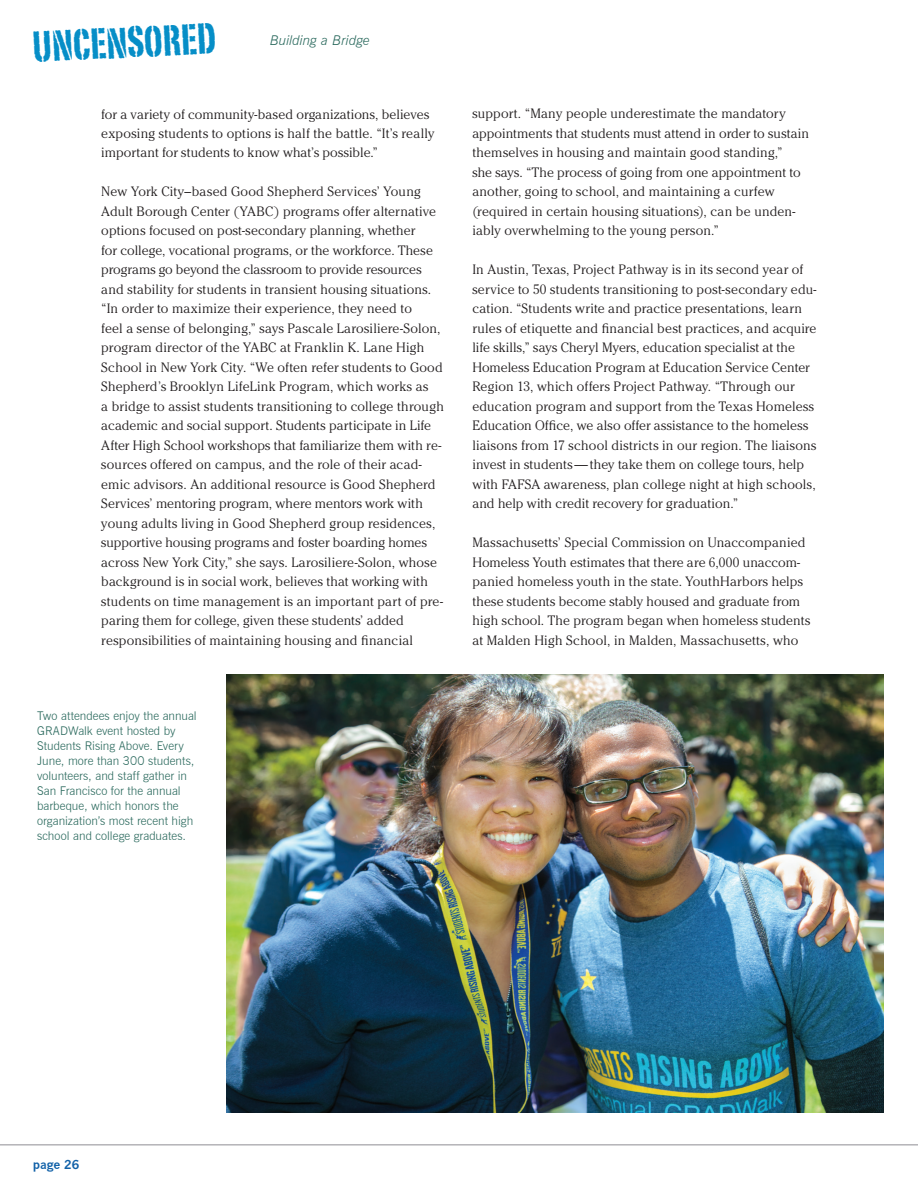
<style>
.page{position:relative;width:918px;height:1188px;background:#fff}
.page>*{position:absolute;margin:0;border:0;box-sizing:border-box;transform-origin:0 0}
.t1{font:42.6px "Portago ITC Std";color:#068ec7}
.t2{font:300 13.5px/19.5px "Cheltenham Std";letter-spacing:.01em;color:#231f20}
.t3{font:italic 300 13.5px "News Gothic BT";letter-spacing:.005em;color:#2a695d}
.t4{font:300 12px/15px "News Gothic BT";letter-spacing:.005em;color:#2a695d}
.t5{font:700 12px "News Gothic";color:#1161a8}
</style>
<div class="page">
<img style="left:226px;top:675px;width:657px;height:438px">
<hr style="left:0;top:1144px;width:918px;height:2px;background:#b4b3b7">
<h1 class="t1" style="left:31px;top:21px;width:185px;rotate:-3deg">UNCENSORED</h1>
<p class="t3" style="left:270px;top:32px;width:101px">Building a Bridge</p>
<p class="t2" style="left:101px;top:104px;width:335px">for a variety of community-based organizations, believes exposing students to options is half the battle. “It’s really important for students to know what’s possible.”</p>
<p class="t2" style="left:101px;top:182px;width:344px">New York City–based Good Shepherd Services’ Young Adult Borough Center (YABC) programs offer alternative options focused on post-secondary planning, whether<br>for college, vocational programs, or the workforce. These programs go beyond the classroom to provide resources and stability for students in transient housing situations. “In order to maximize their experience, they need to<br>feel a sense of belonging,” says Pascale Larosiliere-Solon, program director of the YABC at Franklin K. Lane High School in New York City. “We often refer students to Good Shepherd’s Brooklyn LifeLink Program, which works as<br>a bridge to assist students transitioning to college through academic and social support. Students participate in Life After High School workshops that familiarize them with re&shy;sources offered on campus, and the role of their acad&shy;emic advisors. An additional resource is Good Shepherd Services’ mentoring program, where mentors work with young adults living in Good Shepherd group residences, supportive housing programs and foster boarding homes across New York City,” she says. Larosiliere-Solon, whose background is in social work, believes that working with students on time management is an important part of pre&shy;paring them for college, given these students’ added responsibilities of maintaining housing and financial</p>
<p class="t4" style="left:37px;top:708px;width:161px">Two attendees enjoy the annual<br>GRADWalk event hosted by<br>Students Rising Above. Every<br>June, more than 300 students, volunteers, and staff gather in<br>San Francisco for the annual barbeque, which honors the organization’s most recent high school and college graduates.</p>
<p class="t2" style="left:472px;top:104px;width:338px">support. “Many people underestimate the mandatory appointments that students must attend in order to sustain themselves in housing and maintain good standing,”<br>she says. “The process of going from one appointment to another, going to school, and maintaining a curfew (required in certain housing situations), can be unden&shy;iably overwhelming to the young person.”</p>
<p class="t2" style="left:472px;top:260px;width:346px">In Austin, Texas, Project Pathway is in its second year of service to 50 students transitioning to post-secondary edu&shy;cation. “Students write and practice presentations, learn rules of etiquette and financial best practices, and acquire life skills,” says Cheryl Myers, education specialist at the Homeless Education Program at Education Service Center Region 13, which offers Project Pathway. “Through our education program and support from the Texas Homeless Education Office, we also offer assistance to the homeless liaisons from 17 school districts in our region. The liaisons invest in students — they take them on college tours, help with FAFSA awareness, plan college night at high schools, and help with credit recovery for graduation.”</p>
<p class="t2" style="left:472px;top:533px;width:339px">Massachusetts’ Special Commission on Unaccompanied Homeless Youth estimates that there are 6,000 unaccom&shy;panied homeless youth in the state. YouthHarbors helps these students become stably housed and graduate from high school. The program began when homeless students at Malden High School, in Malden, Massachusetts, who</p>
<p class="t5" style="left:33px;top:1157px;width:48px">page 26</p>
</div>
